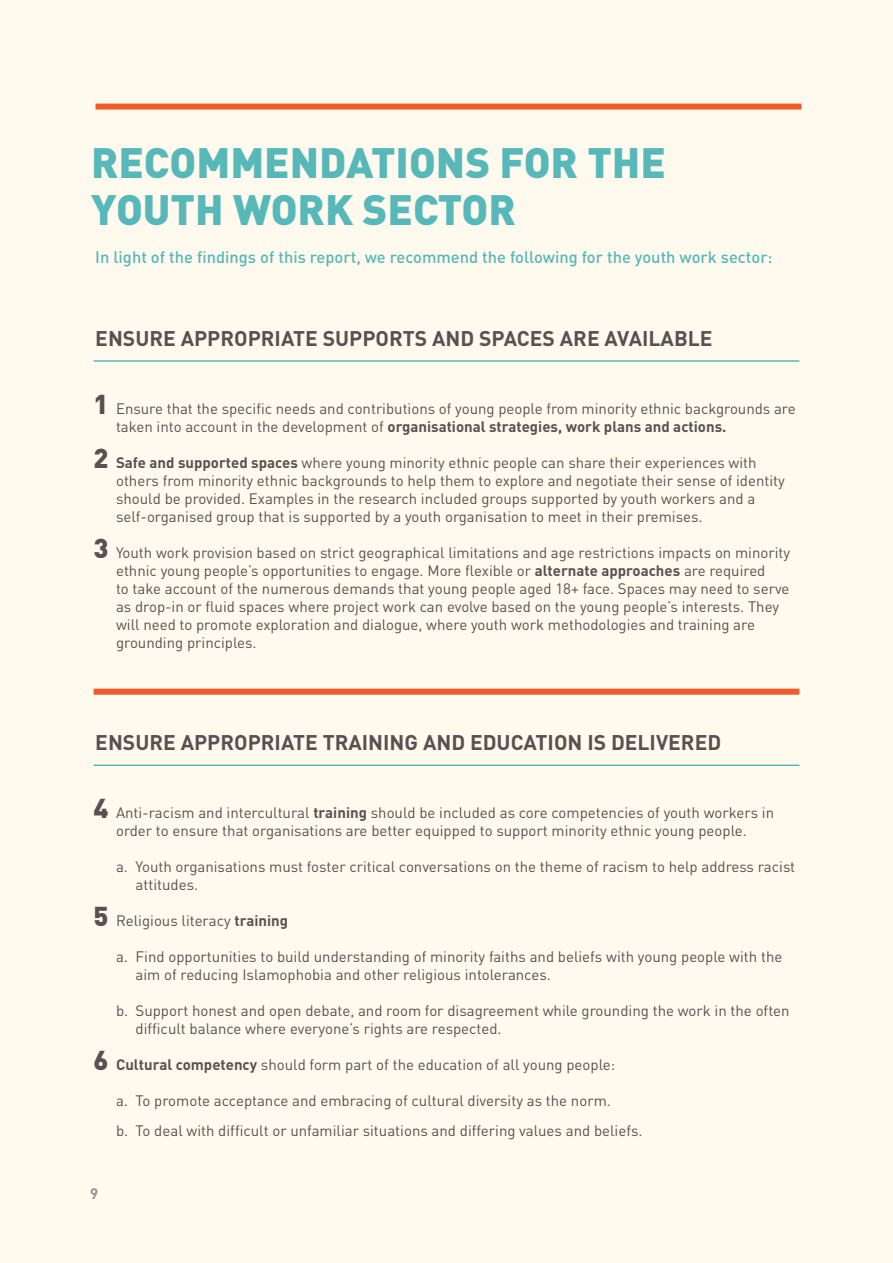
<style>
.page{position:relative;width:893px;height:1263px;background:#fffaed}
.page>*{position:absolute;margin:0;border:0;box-sizing:border-box;transform-origin:0 0}
.t1{font:900 42px/46.5px "DIN";color:#57b8b9}
.t2{font:700 21px "DIN";color:#585152}
.t3{font:500 16.5px "DIN";color:#57b8b9}
.t4{font:15px/18px "DIN";color:#585152}
.t5{font:700 15px "DIN";color:#979192}
.s1{font-weight:900;font-size:27px}
.s2{font-weight:700}
</style>
<div class="page">
<hr style="left:94px;top:360px;width:705px;height:2px;background:#57b8b9">
<hr style="left:94px;top:764px;width:705px;height:2px;background:#57b8b9">
<div style="left:94px;top:689px;width:705px;height:6px;background:#f15a29"></div>
<div style="left:96px;top:104px;width:705px;height:6px;background:#f15a29"></div>
<h1 class="t1" style="left:91px;top:138px;width:576px">RECOMMENDATIONS FOR THE<br>YOUTH WORK SECTOR</h1>
<p class="t3" style="left:95px;top:246px;width:679px">In light of the findings of this report, we recommend the following for the youth work sector:</p>
<h2 class="t2" style="left:95px;top:325px;width:619px">ENSURE APPROPRIATE SUPPORTS AND SPACES ARE AVAILABLE</h2>
<p class="t4" style="left:116px;top:399px;width:681px;text-indent:-22px"><span class="s1">1</span> Ensure that the specific needs and contributions of young people from minority ethnic backgrounds are taken into account in the development of <span class="s2">organisational strategies, work plans and actions.</span></p>
<p class="t4" style="left:116px;top:453px;width:670px;text-indent:-22px"><span class="s1">2</span> <span class="s2">Safe and supported spaces</span> where young minority ethnic people can share their experiences with others from minority ethnic backgrounds to help them to explore and negotiate their sense of identity should be provided. Examples in the research included groups supported by youth workers and a self-organised group that is supported by a youth organisation to meet in their premises.</p>
<p class="t4" style="left:116px;top:543px;width:676px;text-indent:-22px"><span class="s1">3</span> Youth work provision based on strict geographical limitations and age restrictions impacts on minority ethnic young people’s opportunities to engage. More flexible or <span class="s2">alternate approaches</span> are required<br>to take account of the numerous demands that young people aged 18+ face. Spaces may need to serve as drop-in or fluid spaces where project work can evolve based on the young people’s interests. They will need to promote exploration and dialogue, where youth work methodologies and training are grounding principles.</p>
<h2 class="t2" style="left:95px;top:729px;width:627px">ENSURE APPROPRIATE TRAINING AND EDUCATION IS DELIVERED</h2>
<p class="t4" style="left:94px;top:804px;width:682px;text-align:center"><span class="s1">4</span> Anti-racism and intercultural <span class="s2">training</span> should be included as core competencies of youth workers in order to ensure that organisations are better equipped to support minority ethnic young people.</p>
<p class="t4" style="left:136px;top:858px;width:661px;text-indent:-20px">a. Youth organisations must foster critical conversations on the theme of racism to help address racist attitudes.</p>
<p class="t4" style="left:94px;top:912px;width:196px"><span class="s1">5</span> Religious literacy <span class="s2">training</span></p>
<p class="t4" style="left:136px;top:948px;width:648px;text-indent:-20px">a. Find opportunities to build understanding of minority faiths and beliefs with young people with the aim of reducing Islamophobia and other religious intolerances.</p>
<p class="t4" style="left:136px;top:1002px;width:655px;text-indent:-20px">b. Support honest and open debate, and room for disagreement while grounding the work in the often difficult balance where everyone’s rights are respected.</p>
<p class="t4" style="left:94px;top:1056px;width:523px"><span class="s1">6</span> <span class="s2">Cultural competency</span> should form part of the education of all young people:</p>
<p class="t4" style="left:116px;top:1086px;width:528px;line-height:30px">a. To promote acceptance and embracing of cultural diversity as the norm.<br>b. To deal with difficult or unfamiliar situations and differing values and beliefs.</p>
<p class="t5" style="left:90px;top:1184px;width:10px">9</p>
</div>
